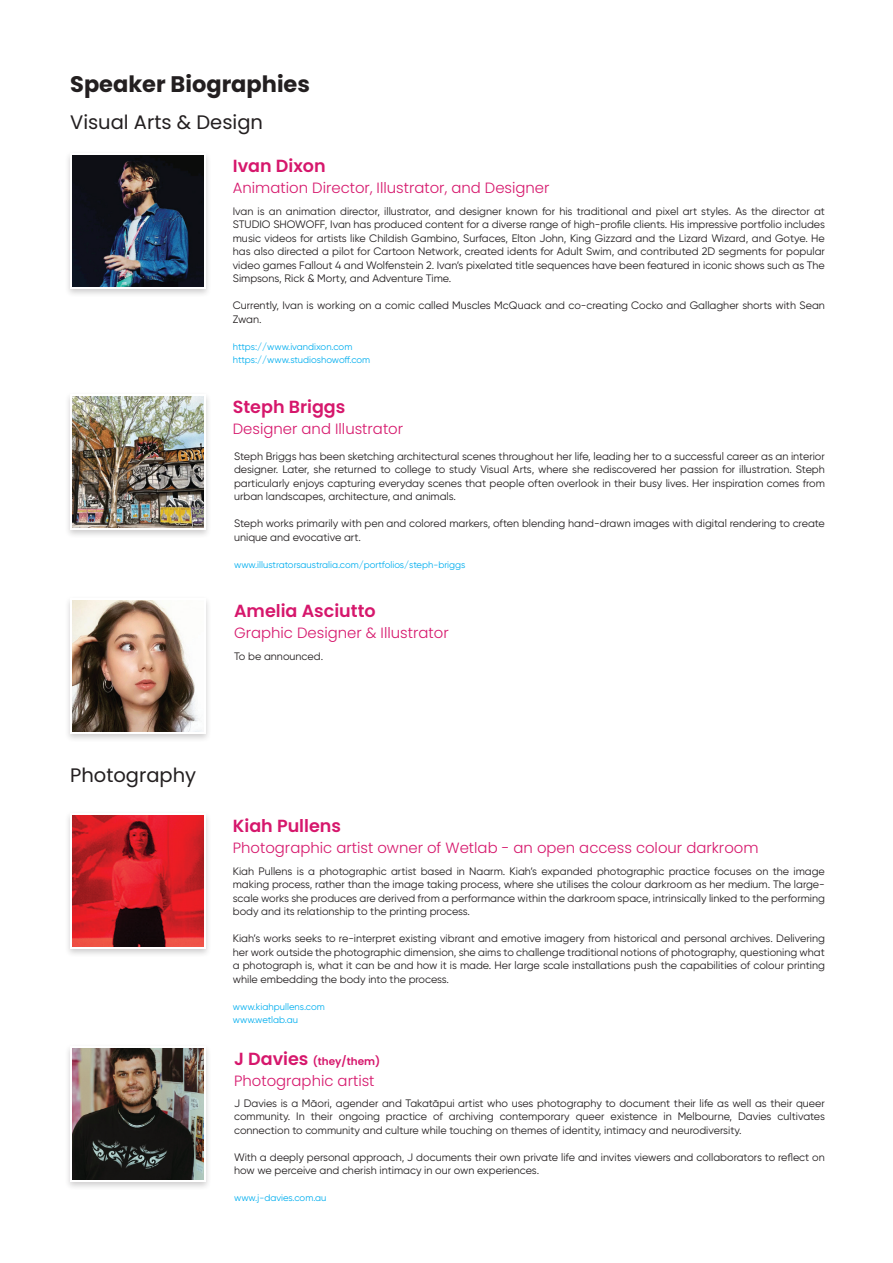
<style>
.page{position:relative;width:893px;height:1263px;background:#fff}
.page>*{position:absolute;margin:0;border:0;box-sizing:border-box;transform-origin:0 0}
.t1{font:700 22.5px "Poppins";color:#231f20}
.t2{font:19.5px "Poppins";color:#231f20}
.t3{font:600 17.55px "Poppins";color:#d6176c}
.t4{font:300 14.85px "Poppins";color:#d6176c}
.t5{font:10.8px/13.5px "Gilroy";color:#231f20;text-align:justify}
.t6{font:600 10.5px "Poppins";color:#d6176c}
.t7{font:9.45px/13.5px "Gilroy";color:#00aeef}
.s1{font-size:17.55px}
</style>
<div class="page">
<div style="left:64px;top:391px;width:147px;height:148px;background:#231f20;opacity:.22"></div>
<div style="left:70px;top:394px;width:135px;height:136px;background:linear-gradient(to right,#fff,#fff)"></div>
<img style="left:72px;top:396px;width:131px;height:132px">
<div style="left:64px;top:595px;width:147px;height:148px;background:#231f20;opacity:.22"></div>
<div style="left:70px;top:598px;width:135px;height:136px;background:#fff"></div>
<img style="left:72px;top:600px;width:130px;height:132px">
<div style="left:64px;top:150px;width:147px;height:147px;background:#231f20;opacity:.22"></div>
<svg style="left:70px;top:153px;width:135px;height:135px"></svg>
<img style="left:72px;top:155px;width:131px;height:131px">
<div style="left:64px;top:810px;width:147px;height:147px;background:#231f20;opacity:.22"></div>
<svg style="left:70px;top:813px;width:135px;height:135px"></svg>
<img style="left:72px;top:815px;width:131px;height:131px">
<div style="left:64px;top:1043px;width:147px;height:147px;background:#231f20;opacity:.22"></div>
<svg style="left:70px;top:1046px;width:135px;height:135px"></svg>
<img style="left:72px;top:1048px;width:131px;height:131px">
<h1 class="t1" style="left:70px;top:71px;width:241px">Speaker Biographies</h1>
<h2 class="t2" style="left:70px;top:111px;width:194px">Visual Arts &amp; Design</h2>
<h3 class="t3" style="left:233px;top:155px;width:94px">Ivan Dixon</h3>
<h3 class="t4" style="left:233px;top:179px;width:318px">Animation Director, Illustrator, and Designer</h3>
<p class="t5" style="left:233px;top:204px;width:594px">Ivan is an animation director, illustrator, and designer known for his traditional and pixel art styles. As the director at STUDIO SHOWOFF, Ivan has produced content for a diverse range of high-profile clients. His impressive portfolio includes music videos for artists like Childish Gambino, Surfaces, Elton John, King Gizzard and the Lizard Wizard, and Gotye. He has also directed a pilot for Cartoon Network, created idents for Adult Swim, and contributed 2D segments for popular video games Fallout 4 and Wolfenstein 2. Ivan’s pixelated title sequences have been featured in iconic shows such as The Simpsons, Rick &amp; Morty, and Adventure Time.</p>
<p class="t5" style="left:233px;top:299px;width:594px">Currently, Ivan is working on a comic called Muscles McQuack and co-creating Cocko and Gallagher shorts with Sean<br>Zwan.</p>
<p class="t7" style="left:233px;top:340px;width:139px">https://www.ivandixon.com https://www.studioshowoff.com</p>
<h3 class="t3" style="left:233px;top:396px;width:114px">Steph Briggs</h3>
<h3 class="t4" style="left:233px;top:420px;width:172px">Designer and Illustrator</h3>
<p class="t5" style="left:234px;top:449px;width:592px">Steph Briggs has been sketching architectural scenes throughout her life, leading her to a successful career as an interior designer. Later, she returned to college to study Visual Arts, where she rediscovered her passion for illustration. Steph particularly enjoys capturing everyday scenes that people often overlook in their busy lives. Her inspiration comes from urban landscapes, architecture, and animals.</p>
<p class="t5" style="left:234px;top:516px;width:592px">Steph works primarily with pen and colored markers, often blending hand-drawn images with digital rendering to create unique and evocative art.</p>
<p class="t7" style="left:234px;top:557px;width:233px">www.illustratorsaustralia.com/portfolios/steph-briggs</p>
<h3 class="t3" style="left:234px;top:600px;width:143px">Amelia Asciutto</h3>
<h3 class="t4" style="left:234px;top:624px;width:216px">Graphic Designer &amp; Illustrator</h3>
<p class="t5" style="left:234px;top:649px;width:91px">To be announced.</p>
<h2 class="t2" style="left:70px;top:764px;width:128px">Photography</h2>
<h3 class="t3" style="left:233px;top:815px;width:110px">Kiah Pullens</h3>
<h3 class="t4" style="left:233px;top:839px;width:527px">Photographic artist owner of Wetlab - an open access colour darkroom</h3>
<p class="t5" style="left:233px;top:864px;width:594px">Kiah Pullens is a photographic artist based in Naarm. Kiah’s expanded photographic practice focuses on the image making process, rather than the image taking process, where she utilises the colour darkroom as her medium. The large&shy;scale works she produces are derived from a performance within the darkroom space, intrinsically linked to the performing body and its relationship to the printing process.</p>
<p class="t5" style="left:233px;top:931px;width:594px">Kiah’s works seeks to re-interpret existing vibrant and emotive imagery from historical and personal archives. Delivering her work outside the photographic dimension, she aims to challenge traditional notions of photography, questioning what a photograph is, what it can be and how it is made. Her large scale installations push the capabilities of colour printing while embedding the body into the process.</p>
<p class="t7" style="left:233px;top:999px;width:93px">www.kiahpullens.com www.wetlab.au</p>
<p class="t6" style="left:234px;top:1055px;width:148px"><span class="s1">J Davies</span> (they/them)</p>
<h3 class="t4" style="left:234px;top:1072px;width:142px">Photographic artist</h3>
<p class="t5" style="left:234px;top:1096px;width:592px">J Davies is a Māori, agender and Takatāpui artist who uses photography to document their life as well as their queer community. In their ongoing practice of archiving contemporary queer existence in Melbourne, Davies cultivates connection to community and culture while touching on themes of identity, intimacy and neurodiversity.</p>
<p class="t5" style="left:234px;top:1150px;width:592px">With a deeply personal approach, J documents their own private life and invites viewers and collaborators to reflect on how we perceive and cherish intimacy in our own experiences.</p>
<p class="t7" style="left:234px;top:1191px;width:94px">www.j-davies.com.au</p>
</div>
